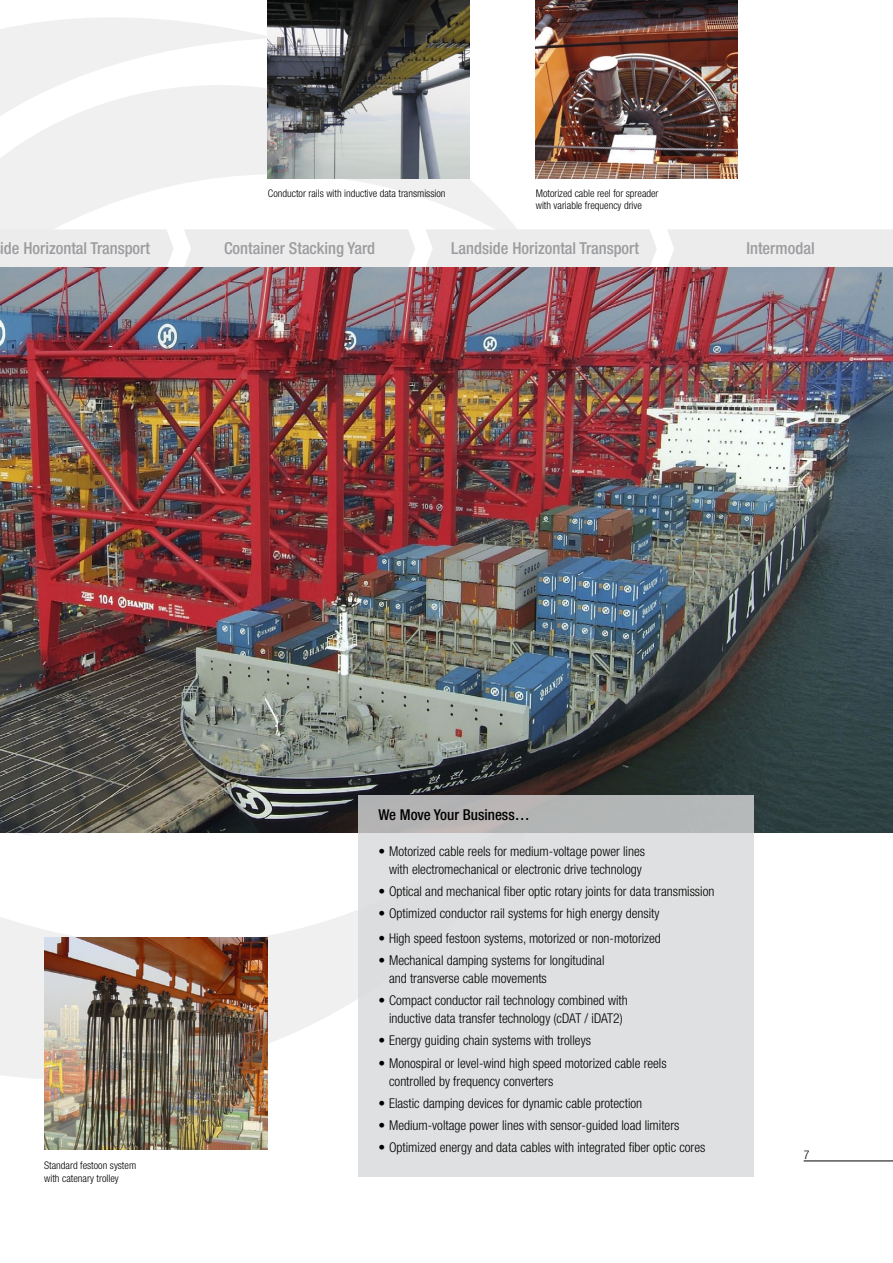
<style>
.page{position:relative;width:893px;height:1263px;background:#fff}
.page>*{position:absolute;margin:0;border:0;box-sizing:border-box;transform-origin:0 0}
.body{font:500 condensed 16.5px "Helvetica Neue LT";color:#9b9c9e}
.bullets{font:500 condensed 15px "Helvetica Neue LT";color:#000}
.bullets-2{font:300 condensed 13.5px/18px "Helvetica Neue LT";color:#000;text-align:center}
.t1{font:300 condensed 12px "Helvetica Neue LT";color:#000}
.t2{font:300 condensed 10.5px/12.6px "Helvetica Neue LT";color:#000}
</style>
<div class="page">
<hr style="left:804px;top:1161px;width:89px;height:1px;background:#000">
<svg style="left:0;top:910px;width:358px;height:169px;fill:#f0f0f1"></svg>
<svg style="left:0;top:17px;width:536px;height:251px"></svg>
<div style="left:426px;top:229px;width:231px;height:39px;background:#ececed"></div>
<div style="left:667px;top:229px;width:226px;height:39px;background:#ececed"></div>
<div style="left:0;top:229px;width:174px;height:39px;background:#ececed"></div>
<div style="left:184px;top:229px;width:231px;height:39px;background:#ececed"></div>
<img style="left:0;top:268px;width:893px;height:565px">
<img style="left:536px;top:0;width:202px;height:179px">
<img style="left:268px;top:0;width:202px;height:179px">
<svg style="left:358px;top:795px;width:396px;height:381px;background:#dadbdc"></svg>
<img style="left:0;top:937px;width:1px;height:213px">
<img style="left:44px;top:937px;width:224px;height:213px">
<p class="t2" style="left:268px;top:186px;width:179px">Conductor rails with inductive data transmission</p>
<p class="t2" style="left:536px;top:186px;width:124px">Motorized cable reel for spreader with variable frequency drive</p>
<p class="body" style="left:0;top:239px;width:151px">ide Horizontal Transport</p>
<p class="body" style="left:224px;top:239px;width:153px">Container Stacking Yard</p>
<p class="body" style="left:451px;top:239px;width:189px">Landside Horizontal Transport</p>
<p class="body" style="left:746px;top:239px;width:70px">Intermodal</p>
<p class="t2" style="left:44px;top:1159px;width:93px">Standard festoon system with catenary trolley</p>
<p class="bullets" style="left:378px;top:805px;width:153px">We Move Your Business…</p>
<p class="bullets-2" style="left:378px;top:842px;width:268px">• Motorized cable reels for medium-voltage power lines with electromechanical or electronic drive technology</p>
<p class="bullets-2" style="left:378px;top:882px;width:337px">• Optical and mechanical fiber optic rotary joints for data transmission</p>
<p class="bullets-2" style="left:378px;top:904px;width:283px">• Optimized conductor rail systems for high energy density</p>
<p class="bullets-2" style="left:378px;top:929px;width:284px">• High speed festoon systems, motorized or non-motorized</p>
<p class="bullets-2" style="left:389px;top:951px;width:217px;text-align:left;text-indent:-11px">• Mechanical damping systems for longitudinal and transverse cable movements</p>
<p class="bullets-2" style="left:378px;top:991px;width:251px">• Compact conductor rail technology combined with inductive data transfer technology (cDAT / iDAT2)</p>
<p class="bullets-2" style="left:378px;top:1031px;width:214px">• Energy guiding chain systems with trolleys</p>
<p class="bullets-2" style="left:389px;top:1054px;width:279px;text-align:left;text-indent:-11px">• Monospiral or level-wind high speed motorized cable reels controlled by frequency converters</p>
<p class="bullets-2" style="left:378px;top:1094px;width:265px">• Elastic damping devices for dynamic cable protection</p>
<p class="bullets-2" style="left:378px;top:1116px;width:302px">• Medium-voltage power lines with sensor-guided load limiters</p>
<p class="bullets-2" style="left:378px;top:1138px;width:328px">• Optimized energy and data cables with integrated fiber optic cores</p>
<p class="t1" style="left:804px;top:1148px;width:7px">7</p>
</div>
